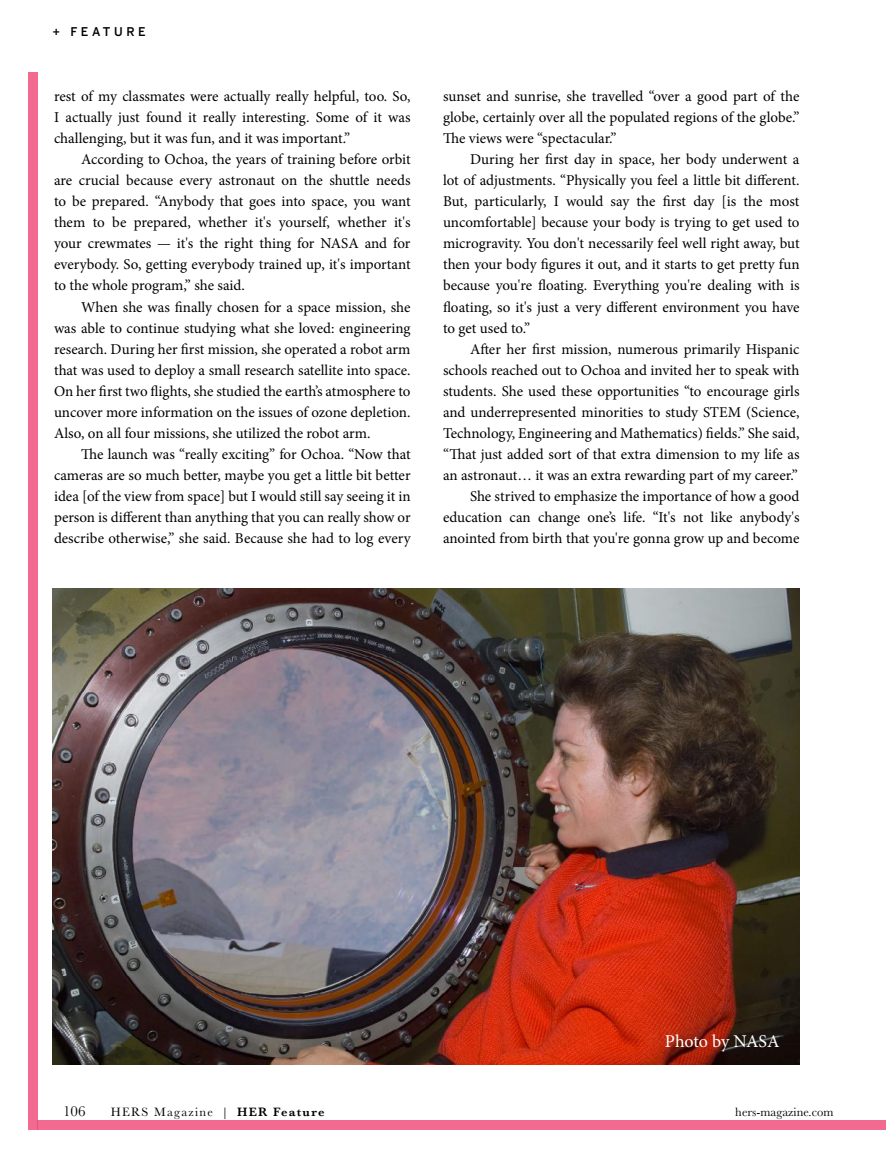
<style>
.page{position:relative;width:886px;height:1156px;background:#fff}
.page>*{position:absolute;margin:0;border:0;box-sizing:border-box;transform-origin:0 0}
.t1{font:18px "Minion Pro";letter-spacing:-.005em;color:#fff}
.t2{font:15px/21px "Minion Pro";letter-spacing:-.005em;color:#000;text-align:justify}
.t3{font:15px "Baskerville";color:#000}
.t4{font:12.6px "Baskerville";letter-spacing:.1em;color:#000}
.t5{font:12.6px "Baskerville";letter-spacing:.01em;color:#000}
.t6{font:500 12px "Benton Sans";letter-spacing:.3em;color:#000}
.s1{font-weight:600}
</style>
<div class="page">
<img style="left:52px;top:589px;width:747px;height:475px">
<div style="left:28px;top:72px;width:10px;height:1057px;background:#f26a90"></div>
<div style="left:38px;top:1120px;width:848px;height:9px;background:#f26a90"></div>
<p class="t6" style="left:53px;top:24px;width:95px">+ FEATURE</p>
<p class="t2" style="left:54px;top:86px;width:358px">rest of my classmates were actually really helpful, too. So, I actually just found it really interesting. Some of it was challenging, but it was fun, and it was important.”</p>
<p class="t2" style="left:54px;top:149px;width:358px;text-indent:27px">According to Ochoa, the years of training before orbit are crucial because every astronaut on the shuttle needs to be prepared. “Anybody that goes into space, you want them to be prepared, whether it's yourself, whether it's your crewmates — it's the right thing for NASA and for everybody. So, getting everybody trained up, it's important to the whole program,” she said.</p>
<p class="t2" style="left:54px;top:296px;width:358px;text-indent:27px">When she was finally chosen for a space mission, she was able to continue studying what she loved: engineering research. During her first mission, she operated a robot arm that was used to deploy a small research satellite into space.<br>On her first two flights, she studied the earth’s atmosphere to uncover more information on the issues of ozone depletion.<br>Also, on all four missions, she utilized the robot arm.</p>
<p class="t2" style="left:54px;top:443px;width:358px;text-indent:27px">The launch was “really exciting” for Ochoa. “Now that cameras are so much better, maybe you get a little bit better idea [of the view from space] but I would still say seeing it in person is different than anything that you can really show or describe otherwise,” she said. Because she had to log every</p>
<p class="t2" style="left:443px;top:86px;width:358px">sunset and sunrise, she travelled “over a good part of the globe, certainly over all the populated regions of the globe.” The views were “spectacular.”</p>
<p class="t2" style="left:443px;top:149px;width:358px;text-indent:27px">During her first day in space, her body underwent a lot of adjustments. “Physically you feel a little bit different.<br>But, particularly, I would say the first day [is the most uncomfortable] because your body is trying to get used to microgravity. You don't necessarily feel well right away, but then your body figures it out, and it starts to get pretty fun because you're floating. Everything you're dealing with is floating, so it's just a very different environment you have to get used to.”</p>
<p class="t2" style="left:443px;top:338px;width:358px;text-align:right">After her first mission, numerous primarily Hispanic schools reached out to Ochoa and invited her to speak with students. She used these opportunities “to encourage girls and underrepresented minorities to study STEM (Science, Technology, Engineering and Mathematics) fields.” She said, “That just added sort of that extra dimension to my life as an astronaut… it was an extra rewarding part of my career.” She strived to emphasize the importance of how a good education can change one’s life. “It's not like anybody's anointed from birth that you're gonna grow up and become</p>
<p class="t1" style="left:665px;top:1029px;width:116px">Photo by NASA</p>
<p class="t3" style="left:63px;top:1102px;width:24px">106</p>
<p class="t4" style="left:111px;top:1104px;width:215px">HERS Magazine | <span class="s1">HER Feature</span></p>
<p class="t5" style="left:735px;top:1104px;width:100px">hers-magazine.com</p>
</div>
